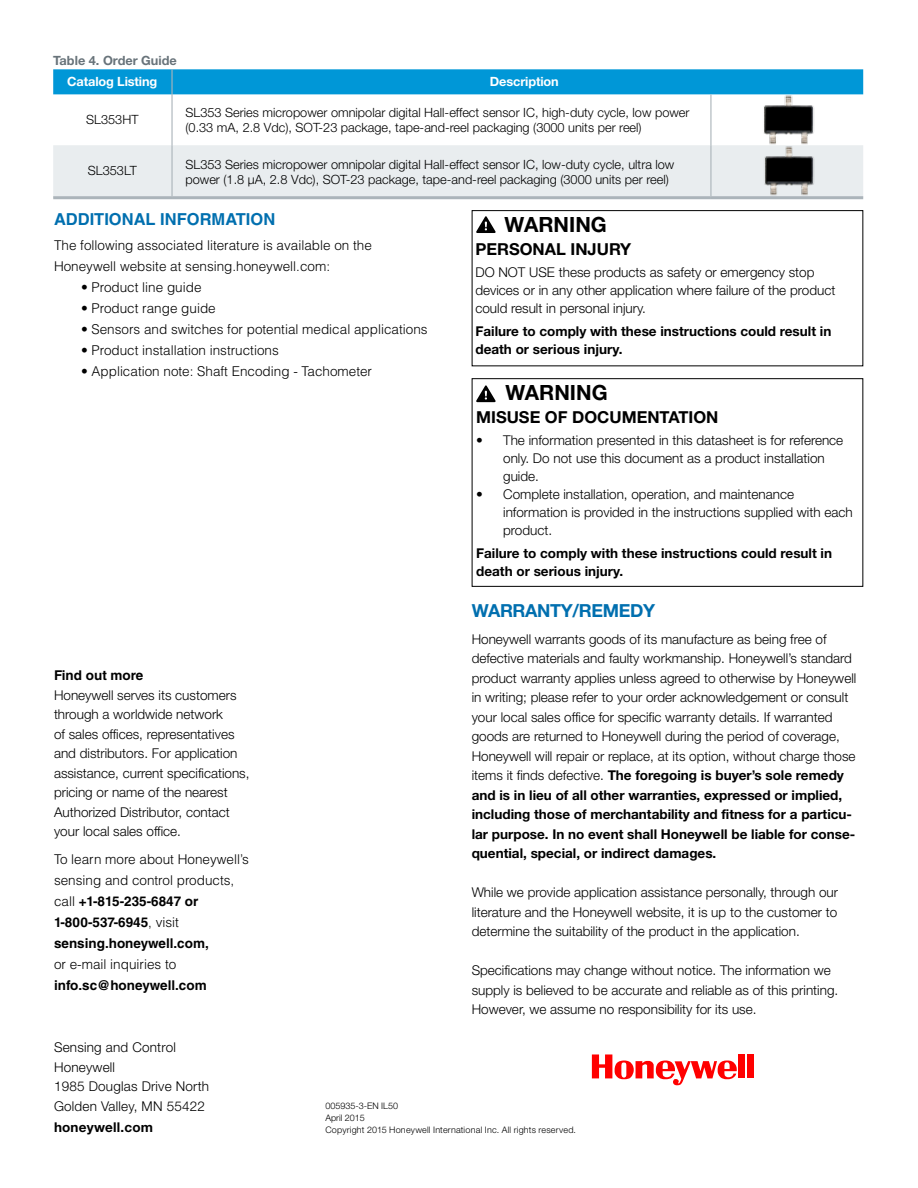
<style>
.page{position:relative;width:918px;height:1188px;background:#fff}
.page>*{position:absolute;margin:0;border:0;box-sizing:border-box;transform-origin:0 0}
.t1{font:700 21px "Helvetica Neue LT Std";color:#000}
.t2{font:700 18px "Helvetica Neue LT Std";color:#006faf}
.t3{font:700 16.5px "Helvetica Neue LT Std";color:#000}
.t4{font:700 16.5px "Helvetica LT Std";color:#006faf}
.t5{font:300 13.5px/19.5px "Helvetica Neue LT Std";color:#000}
.t6{font:300 13.5px/21px "Helvetica LT Std";color:#000}
.t7{font:700 13.5px/18px "Helvetica Neue LT Std";color:#000}
.t8{font:700 13.5px "Helvetica LT Std";color:#000}
.t9{font:300 12.75px/15px "Helvetica Neue LT Std";color:#000}
.t10{font:700 12.75px "Helvetica Neue LT Std";letter-spacing:-.01em;color:#fff}
.t11{font:700 12.75px "Helvetica Neue LT Std";color:#68737a}
.t12{font:300 9px/12px "Helvetica Neue LT Std";letter-spacing:.02em;color:#000}
.s1{font-weight:700}
</style>
<div class="page">
<div style="left:739px;top:1054px;width:6px;height:24px;background:#f00"></div>
<div style="left:748px;top:1054px;width:6px;height:24px;background:#f00"></div>
<svg style="left:592px;top:1054px;width:145px;height:31px"></svg>
<div style="left:53px;top:69px;width:810px;height:25px;background:#0097d7"></div>
<div style="left:53px;top:145px;width:810px;height:51px;background:#e9edef"></div>
<hr style="left:171px;top:69px;width:2px;height:25px;background:#abb4ba">
<hr style="left:171px;top:94px;width:2px;height:51px;background:#abb4ba">
<hr style="left:171px;top:145px;width:2px;height:51px;background:#abb4ba">
<hr style="left:53px;top:196px;width:119px;height:3px;background:#abb4ba">
<hr style="left:172px;top:196px;width:539px;height:3px;background:#abb4ba">
<hr style="left:711px;top:196px;width:152px;height:3px;background:#abb4ba">
<hr style="left:710px;top:94px;width:2px;height:51px;background:#abb4ba">
<hr style="left:710px;top:145px;width:2px;height:51px;background:#abb4ba">
<img style="left:753px;top:90px;width:69px;height:59px">
<img style="left:754px;top:140px;width:69px;height:57px">
<div style="left:472px;top:210px;width:391px;height:156px;border:1px solid #000"></div>
<div style="left:472px;top:378px;width:391px;height:209px;border:1px solid #000"></div>
<svg style="left:476px;top:216px;width:20px;height:17px"></svg>
<svg style="left:476px;top:385px;width:20px;height:17px"></svg>
<p class="t11" style="left:53px;top:52px;width:125px">Table 4. Order Guide</p>
<p class="t10" style="left:67px;top:74px;width:92px">Catalog Listing</p>
<p class="t10" style="left:490px;top:74px;width:70px">Description</p>
<p class="t9" style="left:86px;top:112px;width:54px">SL353HT</p>
<p class="t9" style="left:186px;top:105px;width:506px">SL353 Series micropower omnipolar digital Hall-effect sensor IC, high-duty cycle, low power (0.33 mA, 2.8 Vdc), SOT-23 package, tape-and-reel packaging (3000 units per reel)</p>
<p class="t9" style="left:88px;top:163px;width:50px">SL353LT</p>
<p class="t9" style="left:186px;top:156px;width:490px">SL353 Series micropower omnipolar digital Hall-effect sensor IC, low-duty cycle, ultra low power (1.8 μA, 2.8 Vdc), SOT-23 package, tape-and-reel packaging (3000 units per reel)</p>
<p class="t4" style="left:54px;top:209px;width:223px">ADDITIONAL INFORMATION</p>
<p class="t6" style="left:54px;top:235px;width:319px">The following associated literature is available on the<br>Honeywell website at sensing.honeywell.com:</p>
<p class="t6" style="left:81px;top:277px;width:122px">• Product line guide</p>
<p class="t6" style="left:81px;top:298px;width:136px">• Product range guide</p>
<p class="t6" style="left:81px;top:319px;width:348px">• Sensors and switches for potential medical applications</p>
<p class="t6" style="left:81px;top:340px;width:199px">• Product installation instructions</p>
<p class="t6" style="left:81px;top:361px;width:293px">• Application note: Shaft Encoding - Tachometer</p>
<p class="t8" style="left:54px;top:667px;width:91px">Find out more</p>
<p class="t5" style="left:54px;top:685px;width:197px">Honeywell serves its customers through a worldwide network<br>of sales offices, representatives and distributors. For application assistance, current specifications, pricing or name of the nearest<br>Authorized Distributor, contact your local sales office.</p>
<p class="t6" style="left:54px;top:848px;width:196px">To learn more about Honeywell’s sensing and control products, call <span class="s1">+1-815-235-6847 or<br>1-800-537-6945</span>, visit <span class="s1">sensing.honeywell.com,</span></p>
<p class="t6" style="left:54px;top:954px;width:124px">or e-mail inquiries to</p>
<p class="t8" style="left:54px;top:977px;width:154px">info.sc@honeywell.com</p>
<h1 class="t1" style="left:505px;top:212px;width:35px">WARNING</h1>
<p class="t3" style="left:475px;top:239px;width:58px">PERSONA</p>
<p class="t3" style="left:556px;top:239px;width:53px">L INJURY</p>
<p class="t5" style="left:475px;top:263px;width:361px;line-height:18px">DO NOT USE these products as safety or emergency stop devices or in any other application where failure of the product could result in personal injury.</p>
<p class="t7" style="left:475px;top:322px;width:357px">Failure to comply with these instructions could result in death or serious injury.</p>
<h1 class="t1" style="left:505px;top:380px;width:35px">WARNING</h1>
<p class="t3" style="left:476px;top:407px;width:109px">MISUSE OF DOCUMENTATION</p>
<p class="t5" style="left:503px;top:431px;width:342px;line-height:18px;text-indent:-27px">• The information presented in this datasheet is for reference only. Do not use this document as a product installation guide.</p>
<p class="t5" style="left:503px;top:485px;width:351px;line-height:18px;text-indent:-27px">• Complete installation, operation, and maintenance information is provided in the instructions supplied with each product.</p>
<p class="t7" style="left:476px;top:544px;width:357px">Failure to comply with these instructions could result in death or serious injury.</p>
<h2 class="t2" style="left:472px;top:600px;width:30px">WARRANTY</h2>
<h2 class="t2" style="left:573px;top:600px;width:20px">/REMEDY</h2>
<p class="t5" style="left:472px;top:629px;width:386px">Honeywell warrants goods of its manufacture as being free of defective materials and faulty workmanship. Honeywell’s standard product warranty applies unless agreed to otherwise by Honeywell in writing; please refer to your order acknowledgement or consult your local sales office for specific warranty details. If warranted goods are returned to Honeywell during the period of coverage, Honeywell will repair or replace, at its option, without charge those items it finds defective. <span class="s1">The foregoing is buyer’s sole remedy and is in lieu of all other warranties, expressed or implied, including those of merchantability and fitness for a particu&shy;lar purpose. In no event shall Honeywell be liable for conse&shy;quential, special, or indirect damages.</span></p>
<p class="t5" style="left:472px;top:882px;width:368px;text-align:justify">While we provide application assistance personally, through our literature and the Honeywell website, it is up to the customer to determine the suitability of the product in the application.</p>
<p class="t5" style="left:472px;top:960px;width:368px">Specifications may change without notice. The information we supply is believed to be accurate and reliable as of this printing.<br>However, we assume no responsibility for its use.</p>
<p class="t5" style="left:54px;top:1037px;width:157px">Sensing and Control<br>Honeywell<br>1985 Douglas Drive North<br>Golden Valley, MN 55422</p>
<p class="t7" style="left:54px;top:1118px;width:101px">honeywell.com</p>
<p class="t12" style="left:325px;top:1100px;width:252px">005935-3-EN IL50<br>April 2015<br>Copyright 2015 Honeywell International Inc. All rights reserved.</p>
</div>
